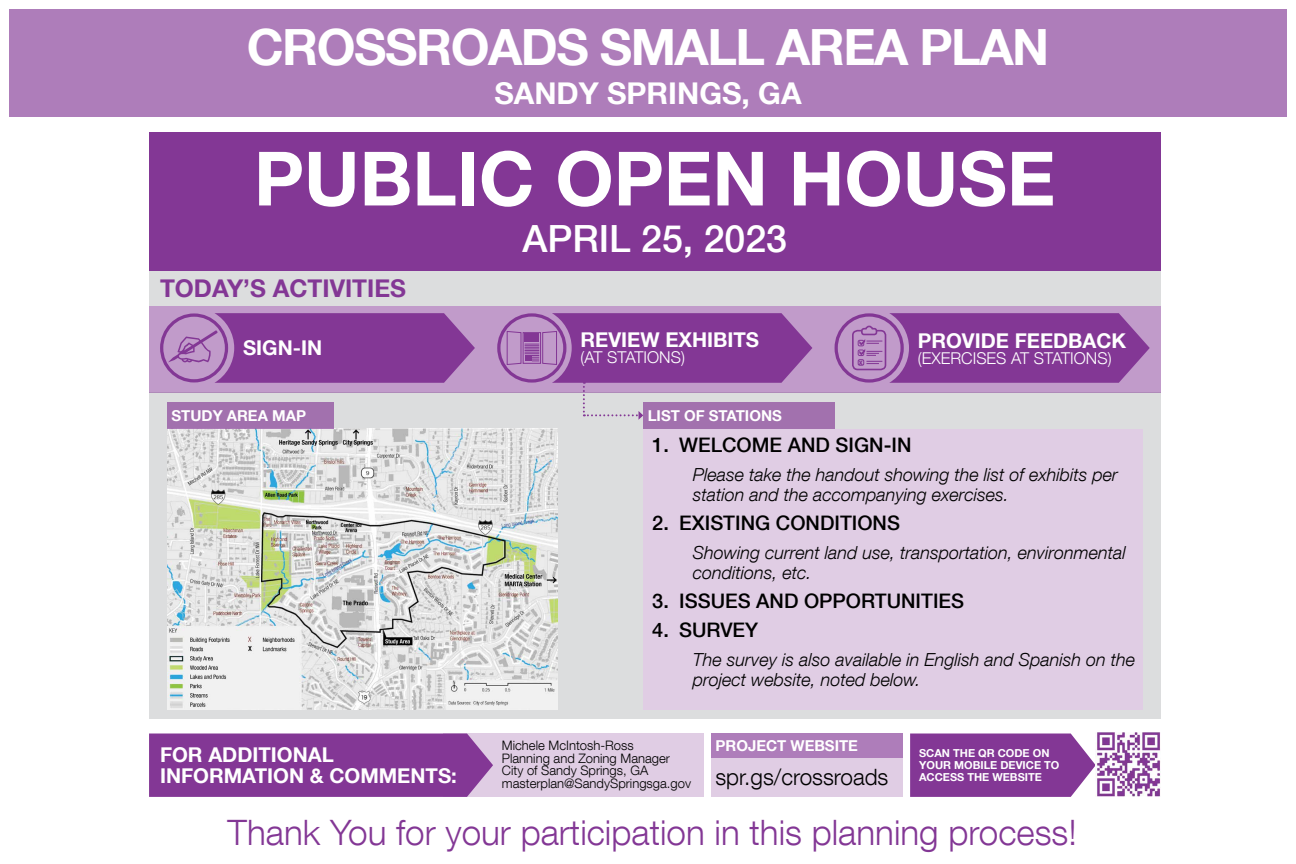
<style>
.page{position:relative;width:1296px;height:864px;background:#fff}
.page>*{position:absolute;margin:0;border:0;box-sizing:border-box;transform-origin:0 0}
.t1{font:700 75px "Helvetica Neue LT Com";color:#fff}
.t2{font:700 50px "Helvetica Neue LT Com";letter-spacing:-.03em;color:#fff}
.t3{font:500 37.5px "Helvetica Neue LT Com";color:#fff}
.t4{font:300 35px "Helvetica Neue LT Com";color:#833795}
.t5{font:700 30px "Helvetica Neue LT Com";color:#fff}
.t6{font:700 24.45px "Helvetica Neue LT Com";color:#833795}
.t7{font:300 22.5px "Helvetica Neue LT Com";color:#000}
.t8{font:700 20.35px/20.4px "Helvetica Neue LT Com";color:#fff}
.t9{font:500 20px "Helvetica Neue LT Com";color:#000}
.t10{font:italic 300 18px/20px "Helvetica Neue LT Com";color:#000}
.t11{font:300 16.3px "Helvetica Neue LT Com";color:#fff}
.t12{font:700 15px "Helvetica Neue LT Com";color:#fff}
.t13{font:300 13.05px/12.7px "Helvetica Neue LT Com";color:#000}
.t14{font:700 11px/12px "Helvetica Neue LT Com";color:#fff}
.t15{font:700 8.25px "Helvetica";color:#833795}
</style>
<div class="page">
<div style="left:149px;top:392px;width:1011px;height:327px;background:#dcddde"></div>
<div style="left:9px;top:9px;width:1278px;height:108px;background:#ae7dba"></div>
<div style="left:149px;top:133px;width:1011px;height:138px;background:#833795"></div>
<div style="left:149px;top:306px;width:1011px;height:86px;background:#c19bca"></div>
<svg style="left:168px;top:313px;width:307px;height:70px"></svg>
<svg style="left:889px;top:313px;width:261px;height:70px;background:#89419a"></svg>
<div style="left:835px;top:313px;width:69px;height:70px;border:3px solid #833795;border-radius:50%"></div>
<div style="left:852px;top:330px;width:34px;height:40px;border:2px solid #833795;border-radius:5px"></div>
<svg style="left:858px;top:325px;width:24px;height:40px"></svg>
<div style="left:149px;top:271px;width:1011px;height:35px;background:#dcddde"></div>
<div style="left:443px;top:734px;width:261px;height:63px;background:#e0cde4"></div>
<div style="left:149px;top:734px;width:344px;height:63px;background:#833795"></div>
<svg style="left:910px;top:734px;width:186px;height:63px;background:#8b449c"></svg>
<img style="left:167px;top:429px;width:391px;height:280px">
<div style="left:643px;top:429px;width:499px;height:280px;background:#e0cde4"></div>
<div style="left:167px;top:402px;width:167px;height:27px;background:#a271ae"></div>
<div style="left:643px;top:402px;width:192px;height:27px;background:#a271ae"></div>
<div style="left:711px;top:758px;width:191px;height:39px;background:#e0cde4"></div>
<div style="left:711px;top:734px;width:191px;height:24px;background:#ae7dba"></div>
<img style="left:1096px;top:732px;width:64px;height:65px">
<svg style="left:506px;top:313px;width:306px;height:107px"></svg>
<h2 class="t2" style="left:247px;top:16px;width:804px">CROSSROADS SMALL AREA PLAN</h2>
<h3 class="t5" style="left:494px;top:74px;width:309px">SANDY SPRINGS, GA</h3>
<h1 class="t1" style="left:254px;top:131px;width:803px">PUBLIC OPEN HOUSE</h1>
<h3 class="t3" style="left:522px;top:216px;width:266px">APRIL 25, 2023</h3>
<h3 class="t6" style="left:160px;top:273px;width:248px">TODAY’S ACTIVITIES</h3>
<p class="t8" style="left:243px;top:337px;width:81px">SIGN-IN</p>
<p class="t8" style="left:581px;top:329px;width:180px">REVIEW EXHIBITS</p>
<p class="t11" style="left:581px;top:348px;width:106px">(AT STATIONS)</p>
<p class="t12" style="left:172px;top:406px;width:136px">STUDY AREA MAP</p>
<p class="t12" style="left:648px;top:406px;width:136px">LIST OF STATIONS</p>
<p class="t8" style="left:918px;top:330px;width:210px">PROVIDE FEEDBACK</p>
<p class="t15" style="left:858px;top:357px;width:6px">x</p>
<p class="t11" style="left:918px;top:348px;width:195px">(EXERCISES AT STATIONS)</p>
<p class="t9" style="left:652px;top:433px;width:261px">1. WELCOME AND SIGN-IN</p>
<p class="t10" style="left:693px;top:464px;width:427px">Please take the handout showing the list of exhibits per station and the accompanying exercises.</p>
<p class="t9" style="left:652px;top:511px;width:249px">2. EXISTING CONDITIONS</p>
<p class="t10" style="left:693px;top:542px;width:435px">Showing current land use, transportation, environmental conditions, etc.</p>
<p class="t9" style="left:652px;top:589px;width:313px">3. ISSUES AND OPPORTUNITIES</p>
<p class="t9" style="left:652px;top:618px;width:107px">4. SURVEY</p>
<p class="t10" style="left:693px;top:649px;width:444px">The survey is also available in English and Spanish on the project website, noted below.</p>
<p class="t12" style="left:716px;top:736px;width:144px">PROJECT WEBSITE</p>
<p class="t13" style="left:502px;top:739px;width:191px">Michele McIntosh-Ross<br>Planning and Zoning Manager<br>City of Sandy Springs, GA masterplan@SandySpringsga.gov</p>
<p class="t8" style="left:160px;top:744px;width:298px">FOR ADDITIONAL<br>INFORMATION &amp; COMMENTS:</p>
<p class="t14" style="left:919px;top:747px;width:142px">SCAN THE QR CODE ON<br>YOUR MOBILE DEVICE TO<br>ACCESS THE WEBSITE</p>
<p class="t7" style="left:716px;top:764px;width:174px">spr.gs/crossroads</p>
<h3 class="t4" style="left:228px;top:811px;width:851px">Thank You for your participation in this planning process!</h3>
</div>
